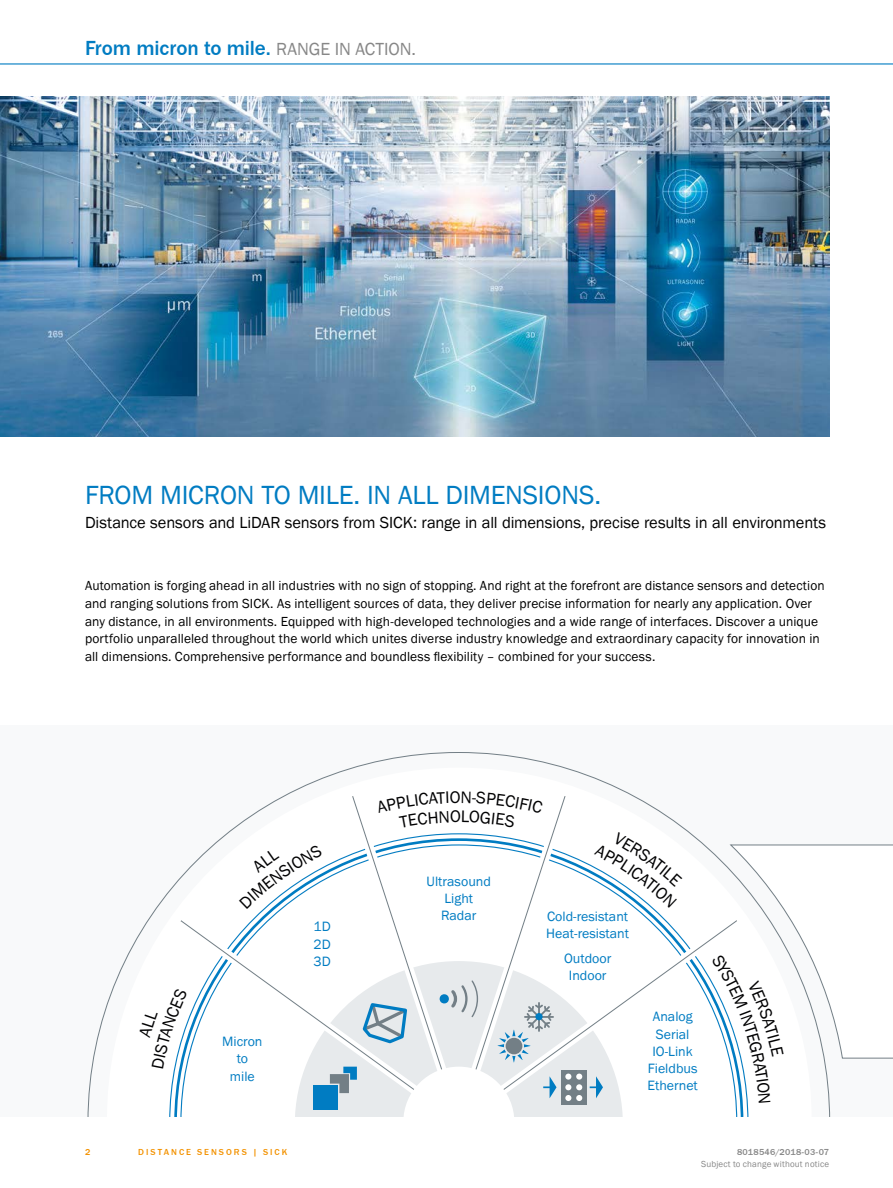
<style>
.page{position:relative;width:893px;height:1188px;background:#fff}
.page>*{position:absolute;margin:0;border:0;box-sizing:border-box;transform-origin:0 0}
.t1{font:27px "SICK Franklin";letter-spacing:-.01em;color:#007cc2}
.t2{font:500 21px "SICK Franklin";letter-spacing:-.01em;color:#007cc2}
.t3{font:16.5px "SICK Franklin";letter-spacing:-.01em;color:#000}
.t4{font:13.95px/17.1px "SICK Franklin";color:#007cc2;text-align:center}
.t5{font:13.5px/17.9px "SICK Franklin";letter-spacing:.005em;color:#000}
.t6{font:9px "SICK Franklin";letter-spacing:.02em;color:#878787}
.t7{font:500 9px "SICK Franklin";letter-spacing:.225em;color:#f39200}
.t8{font:500 9px "SICK Franklin";letter-spacing:.025em;color:#878787}
.s1{font-weight:400;font-size:18px;color:#878787}
</style>
<div class="page">
<hr style="left:0;top:63px;width:893px;height:2px;background:#007cc2">
<div style="left:0;top:726px;width:893px;height:391px;background:#f8f9fa"></div>
<svg style="left:88px;top:752px;width:742px;height:365px"></svg>
<svg style="left:173px;top:837px;width:572px;height:71px"></svg>
<svg style="left:168px;top:908px;width:162px;height:209px"></svg>
<svg style="left:582px;top:908px;width:167px;height:209px"></svg>
<svg style="left:180px;top:920px;width:150px;height:197px"></svg>
<svg style="left:582px;top:920px;width:155px;height:197px"></svg>
<div style="left:561px;top:1070px;width:25px;height:35px;background:#737f86"></div>
<svg style="left:590px;top:1076px;width:13px;height:22px"></svg>
<img style="left:0;top:97px;width:829px;height:340px">
<svg style="left:139px;top:988px;width:49px;height:80px"></svg>
<svg style="left:239px;top:844px;width:84px;height:65px"></svg>
<svg style="left:330px;top:791px;width:252px;height:326px"></svg>
<svg style="left:594px;top:832px;width:88px;height:76px"></svg>
<svg style="left:711px;top:844px;width:182px;height:259px"></svg>
<h2 class="t2" style="left:85px;top:35px;width:332px">FROM MICRON TO MILE. <span class="s1">RANGE IN ACTION.</span></h2>
<h1 class="t1" style="left:85px;top:479px;width:518px">FROM MICRON TO MILE. IN ALL DIMENSIONS.</h1>
<p class="t3" style="left:85px;top:513px;width:743px">Distance sensors and LiDAR sensors from SICK: range in all dimensions, precise results in all environments</p>
<p class="t5" style="left:85px;top:576px;width:741px">Automation is forging ahead in all industries with no sign of stopping. And right at the forefront are distance sensors and detection and ranging solutions from SICK. As intelligent sources of data, they deliver precise information for nearly any application. Over any distance, in all environments. Equipped with high-developed technologies and a wide range of interfaces. Discover a unique portfolio unparalleled throughout the world which unites diverse industry knowledge and extraordinary capacity for innovation in all dimensions. Comprehensive performance and boundless flexibility – combined for your success.</p>
<p class="t7" style="left:85px;top:1146px;width:7px">2</p>
<p class="t4" style="left:222px;top:1033px;width:42px">Micron to<br>mile</p>
<p class="t4" style="left:314px;top:918px;width:19px;text-align:justify">1D 2D 3D</p>
<p class="t4" style="left:427px;top:873px;width:66px">Ultrasound<br>Light<br>Radar</p>
<p class="t4" style="left:546px;top:908px;width:84px;text-align:left">Cold-resistant<br>Heat-resistant</p>
<p class="t4" style="left:564px;top:950px;width:49px">Outdoor<br>Indoor</p>
<p class="t4" style="left:647px;top:1008px;width:52px">Analog<br>Serial<br>IO-Link<br>Fieldbus<br>Ethernet</p>
<p class="t7" style="left:138px;top:1146px;width:132px">DISTANCE SENSORS | SIC</p>
<p class="t7" style="left:282px;top:1146px;width:7px">K</p>
<p class="t8" style="left:737px;top:1146px;width:94px">8018546/2018-03-07</p>
<p class="t6" style="left:701px;top:1159px;width:130px">Subject to change without notice</p>
</div>
